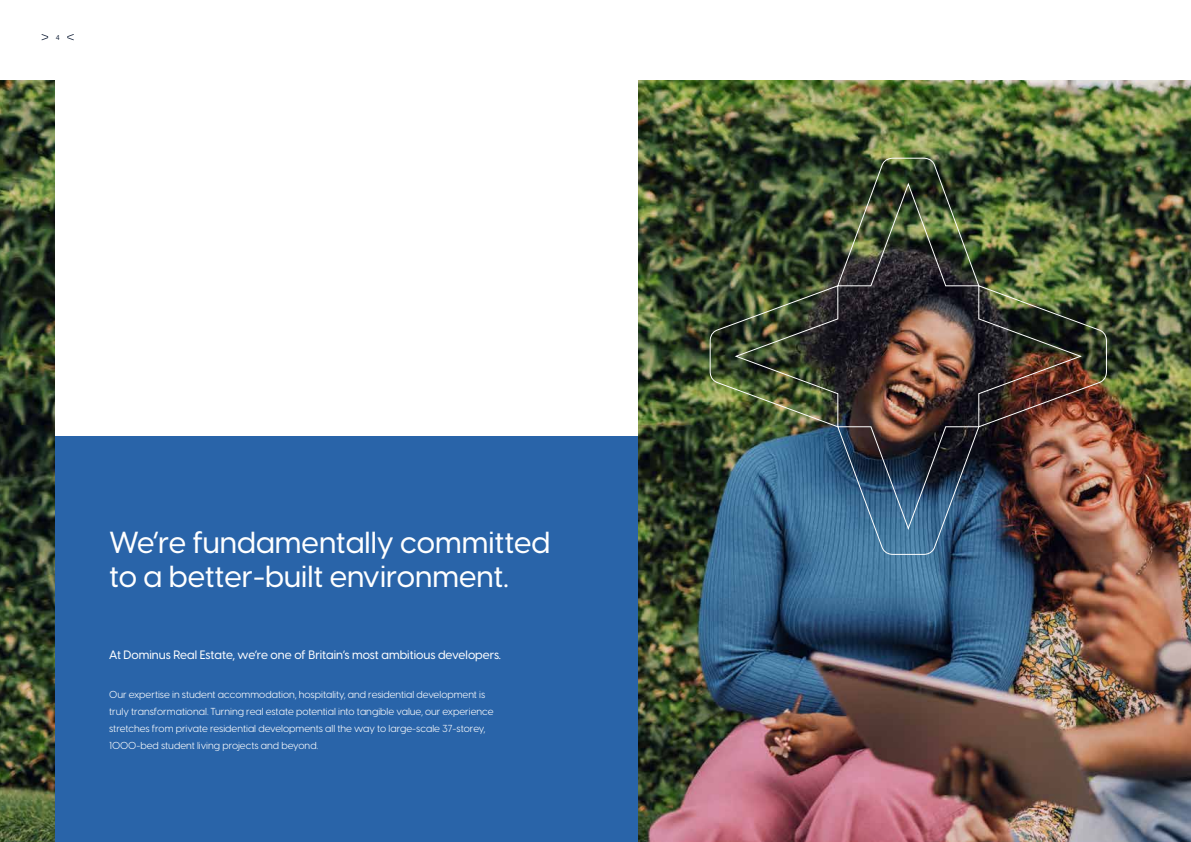
<style>
.page{position:relative;width:1191px;height:842px;background:#fff}
.page>*{position:absolute;margin:0;border:0;box-sizing:border-box;transform-origin:0 0}
.t1{font:500 30px/34px "Visby CF";color:#fff}
.t2{font:500 12px "Visby CF";color:#fff}
.t3{font:10px/17px "Visby CF";color:#fff}
.t4{font:500 7px "Visby CF";color:#212e44}
</style>
<div class="page">
<svg style="left:42px;top:34px;width:6px;height:6px"></svg>
<svg style="left:67px;top:34px;width:7px;height:6px"></svg>
<div style="left:0;top:436px;width:1191px;height:406px;background:#2964a9"></div>
<img style="left:638px;top:81px;width:553px;height:761px">
<img style="left:709px;top:157px;width:398px;height:398px">
<img style="left:0;top:81px;width:54px;height:761px">
<p class="t4" style="left:56px;top:32px;width:5px">4</p>
<h1 class="t1" style="left:109px;top:523px;width:443px">We’re fundamentally committed to a better-built environment.</h1>
<p class="t2" style="left:109px;top:646px;width:393px">At Dominus Real Estate, we’re one of Britain’s most ambitious developers.</p>
<p class="t3" style="left:109px;top:685px;width:386px">Our expertise in student accommodation, hospitality, and residential development is truly transformational. Turning real estate potential into tangible value, our experience stretches from private residential developments all the way to large-scale 37-storey, 1000-bed student living projects and beyond.</p>
</div>
